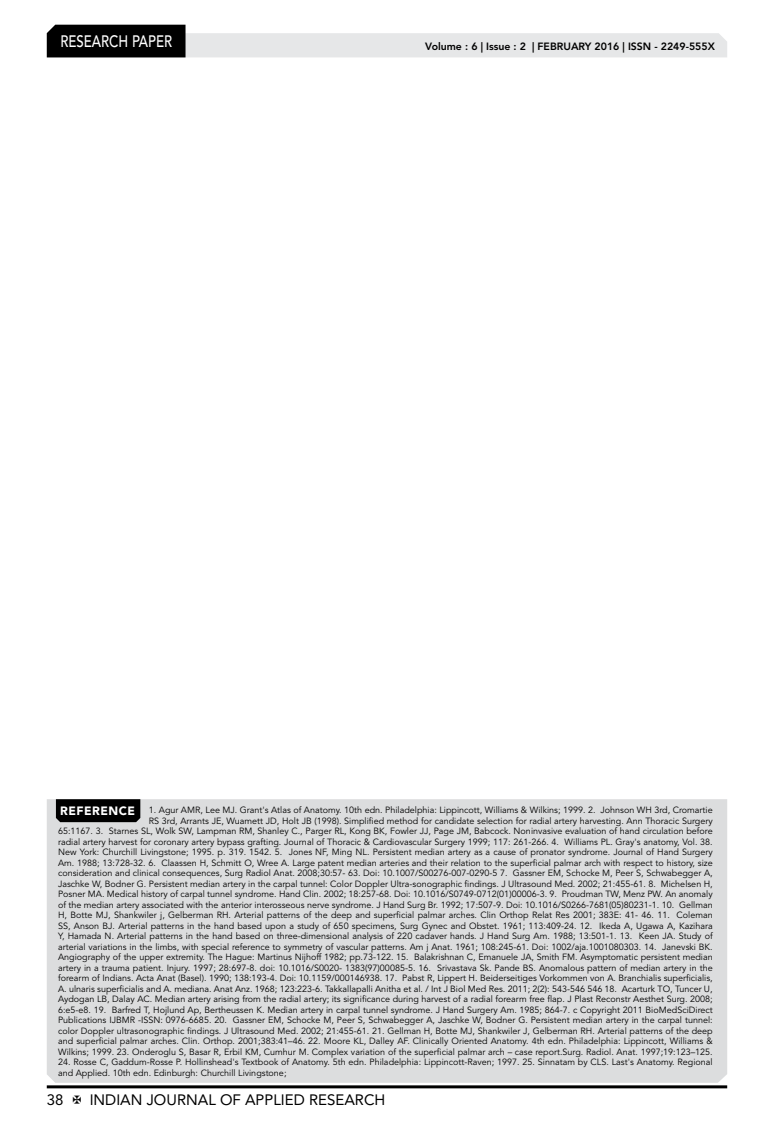
<style>
.page{position:relative;width:774px;height:1136px;background:#fff}
.page>*{position:absolute;margin:0;border:0;box-sizing:border-box;transform-origin:0 0}
.t1{font:500 16.5px "Avenir LT Std";color:#fff;scale:.8 1}
.t2{font:15px "Avenir LT Std";color:#000}
.t3{font:800 10.5px "Avenir LT Std";color:#000}
.t4{font:9px/10.5px "Avenir LT Std";color:#000;text-align:right}
.s1{font-weight:900;font-size:12px;color:#fff}
</style>
<div class="page">
<hr style="left:47px;top:1085px;width:680px;height:3px;background:#000">
<svg style="left:47px;top:25px;width:680px;height:32px"></svg>
<div style="left:47px;top:799px;width:680px;height:283px;background:#dcddde"></div>
<div style="left:56px;top:799px;width:84px;height:23px;background:#000"></div>
<h1 class="t1" style="left:60px;top:32px;width:139px">RESEARCH PAPER</h1>
<p class="t3" style="left:425px;top:41px;width:291px">Volume : 6 | Issue : 2 | FEBRUARY 2016 | ISSN - 2249-555X</p>
<p class="t4" style="left:58px;top:805px;width:656px"><span class="s1">REFERENCE</span> 1. Agur AMR, Lee MJ. Grant's Atlas of Anatomy. 10th edn. Philadelphia: Lippincott, Williams &amp; Wilkins; 1999. 2. Johnson WH 3rd, Cromartie RS 3rd, Arrants JE, Wuamett JD, Holt JB (1998). Simplified method for candidate selection for radial artery harvesting. Ann Thoracic Surgery<br>65:1167. 3. Starnes SL, Wolk SW, Lampman RM, Shanley C., Parger RL, Kong BK, Fowler JJ, Page JM, Babcock. Noninvasive evaluation of hand circulation before radial artery harvest for coronary artery bypass grafting. Journal of Thoracic &amp; Cardiovascular Surgery 1999; 117: 261-266. 4. Williams PL. Gray's anatomy, Vol. 38.<br>New York: Churchill Livingstone; 1995. p. 319. 1542. 5. Jones NF, Ming NL. Persistent median artery as a cause of pronator syndrome. Journal of Hand Surgery Am. 1988; 13:728-32. 6. Claassen H, Schmitt O, Wree A. Large patent median arteries and their relation to the superficial palmar arch with respect to history, size consideration and clinical consequences, Surg Radiol Anat. 2008;30:57- 63. Doi: 10.1007/S00276-007-0290-5 7. Gassner EM, Schocke M, Peer S, Schwabegger A, Jaschke W, Bodner G. Persistent median artery in the carpal tunnel: Color Doppler Ultra-sonographic findings. J Ultrasound Med. 2002; 21:455-61. 8. Michelsen H, Posner MA. Medical history of carpal tunnel syndrome. Hand Clin. 2002; 18:257-68. Doi: 10.1016/S0749-0712(01)00006-3. 9. Proudman TW, Menz PW. An anomaly of the median artery associated with the anterior interosseous nerve syndrome. J Hand Surg Br. 1992; 17:507-9. Doi: 10.1016/S0266-7681(05)80231-1. 10. Gellman H, Botte MJ, Shankwiler j, Gelberman RH. Arterial patterns of the deep and superficial palmar arches. Clin Orthop Relat Res 2001; 383E: 41- 46. 11. Coleman SS, Anson BJ. Arterial patterns in the hand based upon a study of 650 specimens, Surg Gynec and Obstet. 1961; 113:409-24. 12. Ikeda A, Ugawa A, Kazihara Y, Hamada N. Arterial patterns in the hand based on three-dimensional analysis of 220 cadaver hands. J Hand Surg Am. 1988; 13:501-1. 13. Keen JA. Study of arterial variations in the limbs, with special reference to symmetry of vascular patterns. Am j Anat. 1961; 108:245-61. Doi: 1002/aja.1001080303. 14. Janevski BK.<br>Angiography of the upper extremity. The Hague: Martinus Nijhoff 1982; pp.73-122. 15. Balakrishnan C, Emanuele JA, Smith FM. Asymptomatic persistent median artery in a trauma patient. Injury. 1997; 28:697-8. doi: 10.1016/S0020- 1383(97)00085-5. 16. Srivastava Sk. Pande BS. Anomalous pattern of median artery in the forearm of Indians. Acta Anat (Basel). 1990; 138:193-4. Doi: 10.1159/000146938. 17. Pabst R, Lippert H. Beiderseitiges Vorkommen von A. Branchialis superficialis, A. ulnaris superficialis and A. mediana. Anat Anz. 1968; 123:223-6. Takkallapalli Anitha et al. / Int J Biol Med Res. 2011; 2(2): 543-546 546 18. Acarturk TO, Tuncer U, Aydogan LB, Dalay AC. Median artery arising from the radial artery; its significance during harvest of a radial forearm free flap. J Plast Reconstr Aesthet Surg. 2008; 6:e5-e8. 19. Barfred T, Hojlund Ap, Bertheussen K. Median artery in carpal tunnel syndrome. J Hand Surgery Am. 1985; 864-7. c Copyright 2011 BioMedSciDirect Publications IJBMR -ISSN: 0976-6685. 20. Gassner EM, Schocke M, Peer S, Schwabegger A, Jaschke W, Bodner G. Persistent median artery in the carpal tunnel: color Doppler ultrasonographic findings. J Ultrasound Med. 2002; 21:455-61. 21. Gellman H, Botte MJ, Shankwiler J, Gelberman RH. Arterial patterns of the deep and superficial palmar arches. Clin. Orthop. 2001;383:41–46. 22. Moore KL, Dalley AF. Clinically Oriented Anatomy. 4th edn. Philadelphia: Lippincott, Williams &amp; Wilkins; 1999. 23. Onderoglu S, Basar R, Erbil KM, Cumhur M. Complex variation of the superficial palmar arch – case report.Surg. Radiol. Anat. 1997;19:123–125.</p>
<p class="t4" style="left:58px;top:1057px;width:656px;text-align:left">24. Rosse C, Gaddum-Rosse P. Hollinshead's Textbook of Anatomy. 5th edn. Philadelphia: Lippincott-Raven; 1997. 25. Sinnatam by CLS. Last's Anatomy. Regional and Applied. 10th edn. Edinburgh: Churchill Livingstone;</p>
<h2 class="t2" style="left:47px;top:1090px;width:18px">38</h2>
<h2 class="t2" style="left:90px;top:1090px;width:297px">INDIAN JOURNAL OF APPLIED RESEARCH</h2>
</div>
